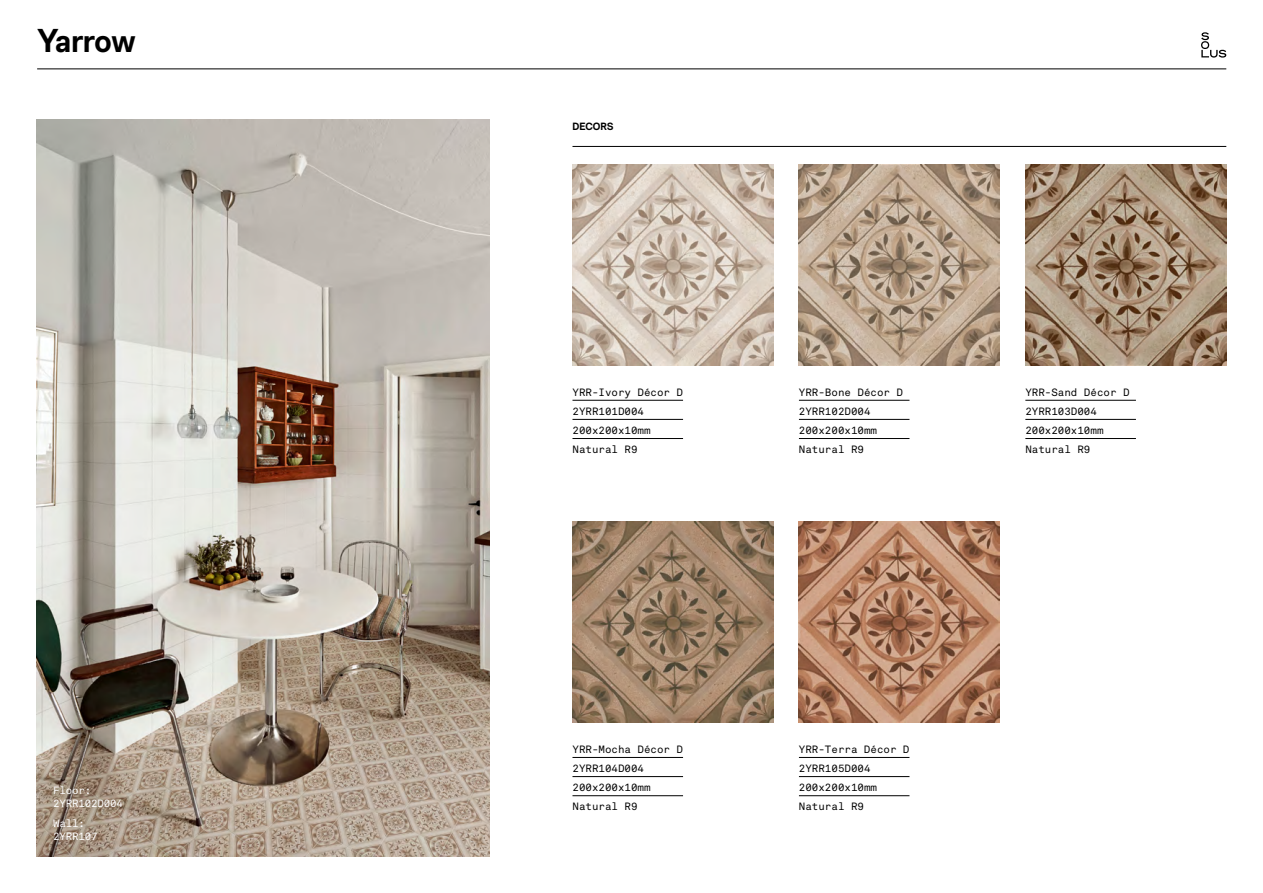
<style>
.page{position:relative;width:1263px;height:893px;background:#fff}
.page>*{position:absolute;margin:0;border:0;box-sizing:border-box;transform-origin:0 0}
.t1{font:600 33px "Chromatic Pro Grotesque";letter-spacing:-.03em;color:#000}
.t2{font:10.5px/19.2px "Akkurat Mono LL";color:#000}
.t3{font:10.5px/13.5px "Akkurat Mono LL";letter-spacing:-.015em;color:#fff}
.t4{font:600 10.5px "Chromatic Pro Grotesque";color:#000}
</style>
<div class="page">
<hr style="left:37px;top:69px;width:1189px;height:1px;background:#000">
<svg style="left:1201px;top:32px;width:25px;height:26px"></svg>
<img style="left:572px;top:164px;width:201px;height:201px">
<hr style="left:572px;top:400px;width:111px;height:1px;background:#000">
<hr style="left:572px;top:419px;width:111px;height:1px;background:#000">
<hr style="left:572px;top:438px;width:111px;height:1px;background:#000">
<img style="left:572px;top:521px;width:201px;height:201px">
<hr style="left:572px;top:757px;width:111px;height:1px;background:#000">
<hr style="left:572px;top:776px;width:111px;height:1px;background:#000">
<hr style="left:572px;top:795px;width:111px;height:1px;background:#000">
<img style="left:799px;top:164px;width:201px;height:201px">
<hr style="left:799px;top:400px;width:110px;height:1px;background:#000">
<hr style="left:799px;top:419px;width:110px;height:1px;background:#000">
<hr style="left:799px;top:438px;width:110px;height:1px;background:#000">
<img style="left:799px;top:521px;width:201px;height:201px">
<hr style="left:799px;top:757px;width:110px;height:1px;background:#000">
<hr style="left:799px;top:776px;width:110px;height:1px;background:#000">
<hr style="left:799px;top:795px;width:110px;height:1px;background:#000">
<img style="left:1025px;top:164px;width:201px;height:201px">
<hr style="left:1025px;top:400px;width:111px;height:1px;background:#000">
<hr style="left:1025px;top:419px;width:111px;height:1px;background:#000">
<hr style="left:1025px;top:438px;width:111px;height:1px;background:#000">
<img style="left:37px;top:120px;width:453px;height:736px">
<hr style="left:572px;top:146px;width:654px;height:1px;background:#000">
<h1 class="t1" style="left:37px;top:20px;width:100px">Yarrow</h1>
<p class="t3" style="left:53px;top:783px;width:72px">Floor:<br>2YRR102D004</p>
<p class="t3" style="left:53px;top:816px;width:46px">Wall:<br>2YRR107</p>
<p class="t4" style="left:572px;top:120px;width:43px">DECORS</p>
<p class="t2" style="left:572px;top:382px;width:112px">YRR-Ivory Décor D<br>2YRR101D004<br>200x200x10mm<br>Natural R9</p>
<p class="t2" style="left:799px;top:382px;width:106px">YRR-Bone Décor D<br>2YRR102D004<br>200x200x10mm<br>Natural R9</p>
<p class="t2" style="left:1025px;top:382px;width:106px">YRR-Sand Décor D<br>2YRR103D004<br>200x200x10mm<br>Natural R9</p>
<p class="t2" style="left:572px;top:739px;width:112px">YRR-Mocha Décor D<br>2YRR104D004<br>200x200x10mm<br>Natural R9</p>
<p class="t2" style="left:799px;top:739px;width:112px">YRR-Terra Décor D<br>2YRR105D004<br>200x200x10mm<br>Natural R9</p>
</div>
